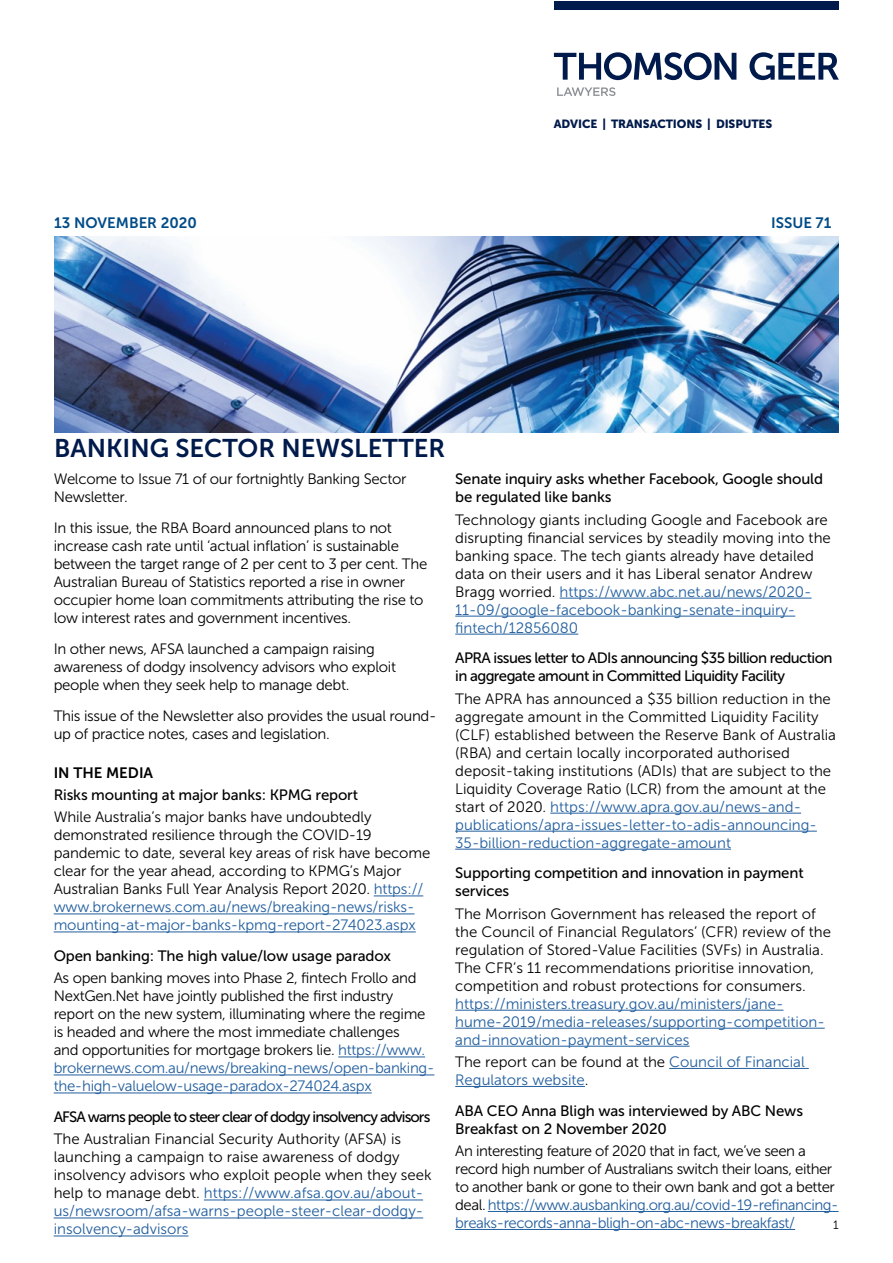
<style>
.page{position:relative;width:893px;height:1263px;background:#fff}
.page>*{position:absolute;margin:0;border:0;box-sizing:border-box;transform-origin:0 0}
.t1{font:25.5px "Museo Sans 700";color:#001a4b}
.t2{font:15px/18px "Museo Sans 300";letter-spacing:-.01em;color:#000}
.t3{font:15px/18px "Museo Sans 500";letter-spacing:-.01em;color:#000}
.t4{font:15px/18px "Museo Sans 300";letter-spacing:-.03em;color:#000}
.t5{font:15px/18px "Museo Sans 300";color:#215e9e}
.t6{font:15px/18px "Museo Sans 500";letter-spacing:-.04em;color:#000}
.t7{font:15px "Museo Sans 500";letter-spacing:-.06em;color:#000}
.t8{font:15px "Museo Sans 700";color:#004c88}
.t9{font:15px "Museo Sans 700";color:#000}
.t10{font:12px "Museo Sans 300";color:#000}
.t11{font:11.85px "Museo Sans 900";letter-spacing:-.01em;color:#001a4b}
.s1{color:#215e9e}
.s2{color:#000}
</style>
<div class="page">
<svg style="left:554px;top:52px;width:285px;height:28px"></svg>
<svg style="left:557px;top:87px;width:58px;height:9px"></svg>
<div style="left:554px;top:1px;width:285px;height:9px;background:#001a4b"></div>
<hr style="left:374px;top:895px;width:49px;height:1px;background:#215e9e">
<hr style="left:54px;top:913px;width:360px;height:1px;background:#215e9e">
<hr style="left:54px;top:931px;width:362px;height:1px;background:#215e9e">
<hr style="left:338px;top:1056px;width:87px;height:1px;background:#215e9e">
<hr style="left:54px;top:1074px;width:380px;height:1px;background:#215e9e">
<hr style="left:54px;top:1092px;width:318px;height:1px;background:#215e9e">
<hr style="left:204px;top:1199px;width:219px;height:1px;background:#215e9e">
<hr style="left:54px;top:1217px;width:369px;height:1px;background:#215e9e">
<hr style="left:54px;top:1235px;width:134px;height:1px;background:#215e9e">
<hr style="left:560px;top:598px;width:251px;height:1px;background:#215e9e">
<hr style="left:455px;top:616px;width:340px;height:1px;background:#215e9e">
<hr style="left:455px;top:634px;width:123px;height:1px;background:#215e9e">
<hr style="left:550px;top:813px;width:251px;height:1px;background:#215e9e">
<hr style="left:455px;top:831px;width:362px;height:1px;background:#215e9e">
<hr style="left:455px;top:849px;width:276px;height:1px;background:#215e9e">
<hr style="left:455px;top:1010px;width:328px;height:1px;background:#215e9e">
<hr style="left:455px;top:1028px;width:370px;height:1px;background:#215e9e">
<hr style="left:455px;top:1046px;width:234px;height:1px;background:#215e9e">
<hr style="left:669px;top:1068px;width:140px;height:1px;background:#215e9e">
<hr style="left:455px;top:1086px;width:130px;height:1px;background:#215e9e">
<hr style="left:488px;top:1211px;width:351px;height:1px;background:#215e9e">
<hr style="left:455px;top:1229px;width:340px;height:1px;background:#215e9e">
<img style="left:54px;top:236px;width:785px;height:196px">
<p class="t11" style="left:554px;top:117px;width:220px">ADVICE | TRANSACTIONS | DISPUTES</p>
<p class="t8" style="left:54px;top:214px;width:145px">13 NOVEMBER 2020</p>
<p class="t8" style="left:771px;top:214px;width:62px">ISSUE 71</p>
<h1 class="t1" style="left:54px;top:434px;width:393px">BANKING SECTOR NEWSLETTER</h1>
<p class="t2" style="left:54px;top:470px;width:354px">Welcome to Issue 71 of our fortnightly Banking Sector<br>Newsletter.</p>
<p class="t2" style="left:54px;top:519px;width:375px">In this issue, the RBA Board announced plans to not increase cash rate until ‘actual inflation’ is sustainable between the target range of 2 per cent to 3 per cent. The Australian Bureau of Statistics reported a rise in owner occupier home loan commitments attributing the rise to low interest rates and government incentives.</p>
<p class="t2" style="left:54px;top:640px;width:344px">In other news, AFSA launched a campaign raising awareness of dodgy insolvency advisors who exploit people when they seek help to manage debt.</p>
<p class="t2" style="left:54px;top:706px;width:384px">This issue of the Newsletter also provides the usual round&shy;up of practice notes, cases and legislation.</p>
<p class="t9" style="left:54px;top:764px;width:101px">IN THE MEDIA</p>
<p class="t3" style="left:54px;top:786px;width:306px">Risks mounting at major banks: KPMG report</p>
<p class="t2" style="left:54px;top:808px;width:378px">While Australia’s major banks have undoubtedly demonstrated resilience through the COVID-19 pandemic to date, several key areas of risk have become clear for the year ahead, according to KPMG’s Major Australian Banks Full Year Analysis Report 2020. <span class="s1">https:// www.brokernews.com.au/news/breaking-news/risks&shy;mounting-at-major-banks-kpmg-report-274023.aspx</span></p>
<p class="t3" style="left:54px;top:947px;width:339px">Open banking: The high value/low usage paradox</p>
<p class="t2" style="left:54px;top:969px;width:382px">As open banking moves into Phase 2, fintech Frollo and NextGen.Net have jointly published the first industry report on the new system, illuminating where the regime is headed and where the most immediate challenges<br>and opportunities for mortgage brokers lie. <span class="s1">https://www. brokernews.com.au/news/breaking-news/open-banking&shy;the-high-valuelow-usage-paradox-274024.aspx</span></p>
<p class="t7" style="left:54px;top:1109px;width:378px">AFSA warns people to steer clear of dodgy insolvency advisors</p>
<p class="t2" style="left:54px;top:1130px;width:379px">The Australian Financial Security Authority (AFSA) is launching a campaign to raise awareness of dodgy insolvency advisors who exploit people when they seek help to manage debt. <span class="s1">https://www.afsa.gov.au/about&shy;us/newsroom/afsa-warns-people-steer-clear-dodgy&shy;insolvency-advisors</span></p>
<p class="t3" style="left:455px;top:470px;width:369px">Senate inquiry asks whether Facebook, Google should be regulated like banks</p>
<p class="t2" style="left:455px;top:510px;width:377px">Technology giants including Google and Facebook are disrupting financial services by steadily moving into the banking space. The tech giants already have detailed data on their users and it has Liberal senator Andrew Bragg worried. <span class="s1">https://www.abc.net.au/news/2020- 11-09/google-facebook-banking-senate-inquiry&shy;fintech/12856080</span></p>
<p class="t6" style="left:455px;top:649px;width:379px">APRA issues letter to ADIs announcing $35 billion reduction in aggregate amount in Committed Liquidity Facility</p>
<p class="t2" style="left:455px;top:689px;width:382px">The APRA has announced a $35 billion reduction in the aggregate amount in the Committed Liquidity Facility (CLF) established between the Reserve Bank of Australia (RBA) and certain locally incorporated authorised deposit-taking institutions (ADIs) that are subject to the Liquidity Coverage Ratio (LCR) from the amount at the start of 2020. <span class="s1">https://www.apra.gov.au/news-and&shy;publications/apra-issues-letter-to-adis-announcing-35-billion-reduction-aggregate-amount</span></p>
<p class="t3" style="left:455px;top:864px;width:350px">Supporting competition and innovation in payment services</p>
<p class="t2" style="left:455px;top:904px;width:377px">The Morrison Government has released the report of the Council of Financial Regulators’ (CFR) review of the regulation of Stored‑Value Facilities (SVFs) in Australia.<br>The CFR’s 11 recommendations prioritise innovation, competition and robust protections for consumers.</p>
<p class="t5" style="left:455px;top:994px;width:371px">https://ministers.treasury.gov.au/ministers/jane&shy;hume-2019/media-releases/supporting-competition&shy;and-innovation-payment-services</p>
<p class="t5" style="left:455px;top:1053px;width:351px"><span class="s2">The report can be found at the</span> Council of Financial<br>Regulators website<span class="s2">.</span></p>
<p class="t3" style="left:455px;top:1101px;width:349px">ABA CEO Anna Bligh was interviewed by ABC News<br>Breakfast on 2 November 2020</p>
<p class="t4" style="left:455px;top:1142px;width:385px">An interesting feature of 2020 that in fact, we’ve seen a record high number of Australians switch their loans, either to another bank or gone to their own bank and got a better deal. <span class="s1">https://www.ausbanking.org.au/covid-19-refinancing&shy;breaks-records-anna-bligh-on-abc-news-breakfast/</span></p>
<p class="t10" style="left:833px;top:1219px;width:7px">1</p>
</div>
